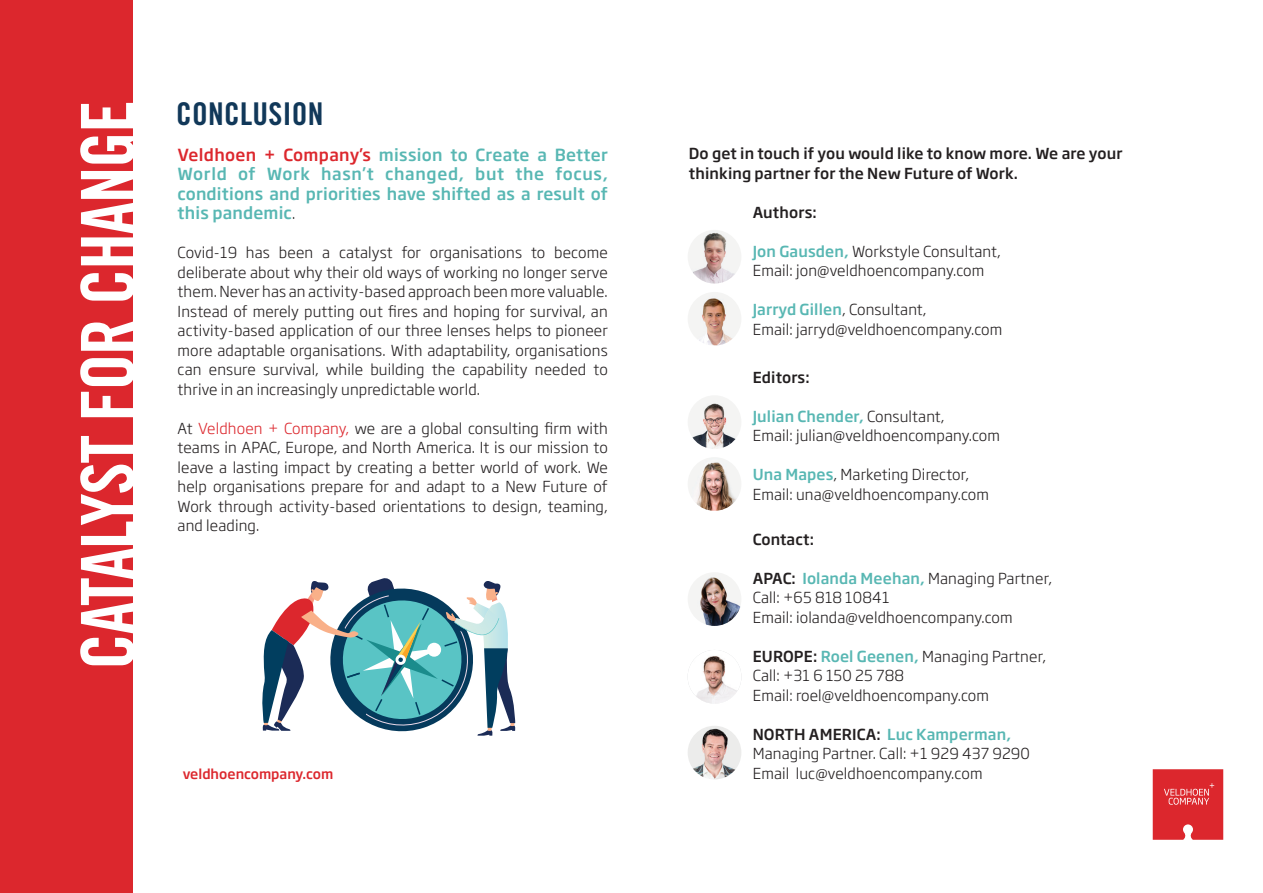
<style>
.page{position:relative;width:1263px;height:893px;background:#fff}
.page>*{position:absolute;margin:0;border:0;box-sizing:border-box;transform-origin:0 0}
.t1{font:73.5px "Trade Gothic LT Std Bd Cn 20";letter-spacing:-.02em;color:#fff}
.t2{font:31.35px "Trade Gothic LT Std Bd Cn 20";letter-spacing:.01em;color:#113859}
.t3{font:500 16.5px/19.5px "Soho Gothic Pro";letter-spacing:.01em;color:#58b7b3;text-align:justify}
.t4{font:300 15px/19.5px "Soho Gothic Pro";letter-spacing:.01em;color:#231f20}
.t5{font:500 15px/19.5px "Soho Gothic Pro";letter-spacing:.01em;color:#231f20}
.t6{font:500 13.5px "Soho Gothic Pro";color:#dc272d}
.s1{color:#dc272d}
.s2{font-weight:300;font-size:15px;color:#231f20}
.s3{font-weight:500;color:#58b7b3}
.s4{font-weight:500}
</style>
<div class="page">
<div style="left:0;top:0;width:133px;height:893px;background:#dc272d"></div>
<img style="left:688px;top:230px;width:53px;height:54px;border-radius:27px">
<img style="left:688px;top:292px;width:53px;height:54px;border-radius:27px">
<img style="left:688px;top:395px;width:53px;height:54px;border-radius:27px">
<img style="left:688px;top:457px;width:53px;height:54px;border-radius:27px">
<img style="left:688px;top:572px;width:53px;height:54px;border-radius:27px">
<img style="left:688px;top:650px;width:53px;height:54px;border-radius:27px">
<img style="left:688px;top:726px;width:53px;height:53px;border-radius:27px">
<svg style="left:1153px;top:769px;width:70px;height:71px;background:#de363b"></svg>
<svg style="left:262px;top:578px;width:254px;height:158px"></svg>
<h1 class="t1" style="left:63px;top:670px;width:571px;rotate:-90deg">CATALYST FOR CHANGE</h1>
<h2 class="t2" style="left:176px;top:95px;width:149px">CONCLUSION</h2>
<p class="t3" style="left:178px;top:144px;width:432px"><span class="s1">Veldhoen + Company’s</span> mission to Create a Better World of Work hasn’t changed, but the focus, conditions and priorities have shifted as a result of this pandemic<span class="s2">.</span></p>
<p class="t4" style="left:178px;top:242px;width:432px;text-align:justify">Covid-19 has been a catalyst for organisations to become deliberate about why their old ways of working no longer serve them. Never has an activity-based approach been more valuable.<br>Instead of merely putting out res and hoping for survival, an activity-based application of our three lenses helps to pioneer more adaptable organisations. With adaptability, organisations can ensure survival, while building the capability needed to thrive in an increasingly unpredictable world.</p>
<p class="t4" style="left:178px;top:418px;width:432px;text-align:justify">At <span class="s1">Veldhoen + Company,</span> we are a global consulting rm with teams in APAC, Europe, and North America. It is our mission to leave a lasting impact by creating a better world of work. We help organisations prepare for and adapt to a New Future of Work through activity-based orientations to design, teaming, and leading.</p>
<p class="t5" style="left:689px;top:143px;width:435px">Do get in touch if you would like to know more. We are your thinking partner for the New Future of Work.</p>
<p class="t5" style="left:753px;top:201px;width:66px">Authors:</p>
<p class="t4" style="left:753px;top:240px;width:249px"><span class="s3">Jon Gausden,</span> Workstyle Consultant,<br>Email: jon@veldhoencompany.com</p>
<p class="t4" style="left:753px;top:299px;width:251px"><span class="s3">Jarryd Gillen</span>, Consultant,<br>Email: jarryd@veldhoencompany.com</p>
<p class="t5" style="left:753px;top:366px;width:59px">Editors:</p>
<p class="t4" style="left:753px;top:405px;width:249px"><span class="s3">Julian Chender,</span> Consultant,<br>Email: julian@veldhoencompany.com</p>
<p class="t4" style="left:753px;top:464px;width:238px"><span class="s3">Una Mapes</span>, Marketing Director,<br>Email: una@veldhoencompany.com</p>
<p class="t5" style="left:753px;top:528px;width:63px">Contact:</p>
<p class="t4" style="left:753px;top:567px;width:301px"><span class="s4">APAC:</span> <span class="s3">Iolanda Meehan,</span> Managing Partner,<br>Call: +65 818 10841<br>Email: iolanda@veldhoencompany.com</p>
<p class="t4" style="left:753px;top:645px;width:295px"><span class="s4">EUROPE:</span> <span class="s3">Roel Geenen,</span> Managing Partner,<br>Call: +31 6 150 25 788<br>Email: roel@veldhoencompany.com</p>
<p class="t4" style="left:753px;top:723px;width:279px"><span class="s4">NORTH AMERICA:</span> <span class="s3">Luc Kamperman,<br></span>Managing Partner. Call: +1 929 437 9290</p>
<p class="t6" style="left:183px;top:763px;width:152px">veldhoencompany.com</p>
<p class="t4" style="left:753px;top:762px;width:231px">Email luc@veldhoencompany.com</p>
</div>
